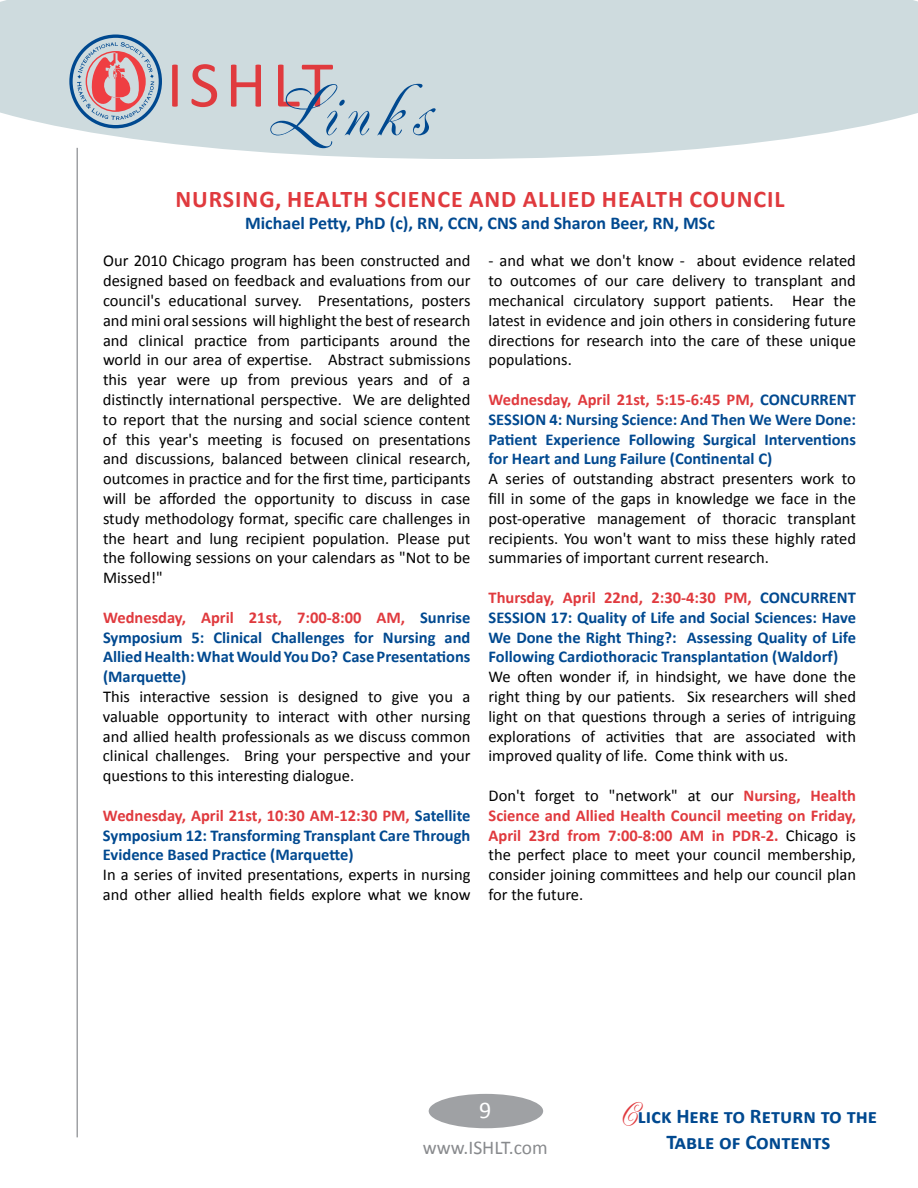
<style>
.page{position:relative;width:918px;height:1188px;background:#fff}
.page>*{position:absolute;margin:0;border:0;box-sizing:border-box;transform-origin:0 0}
.t1{font:66px "Calibri";letter-spacing:.09em;color:#e03a3e}
.t2{font:700 24px "Calibri";letter-spacing:.04em;color:#e03a3e}
.t3{font:24px "Calibri";color:#fff}
.t4{font:700 21px/25.2px "Calibri";color:#004990;text-align:center}
.t5{font:19.5px "Calibri";color:#888a8d}
.t6{font:700 18px "Calibri";color:#004990}
.t7{font:16.5px/19.8px "Calibri";color:#000;text-align:justify}
.t8{font:700 16.5px/19.8px "Calibri";color:#004990;text-align:justify}
.s1{font-family:"Renaissance";font-size:72px;color:#004990}
.s2{color:#e03a3e}
.s3{font-weight:700;color:#e03a3e}
.s4{font-family:"Renaissance";font-weight:400;font-size:30px;color:#e03a3e}
</style>
<div class="page">
<div style="left:429px;top:1094px;width:114px;height:34px;background:#9fa1a4;border-radius:50%"></div>
<svg style="left:0;top:0;width:918px;height:159px;background:#d2dee1"></svg>
<hr style="left:76px;top:148px;width:2px;height:989px;background:#9fa1a4">
<svg style="left:69px;top:34px;width:93px;height:94px;background:#b7a8b5"></svg>
<h1 class="t1" style="left:167px;top:44px;width:263px">ISHLT<span class="s1">Links</span></h1>
<h2 class="t2" style="left:175px;top:184px;width:31px">Nursing</h2>
<h2 class="t2" style="left:275px;top:184px;width:42px">, Health</h2>
<h2 class="t2" style="left:375px;top:184px;width:26px">Science</h2>
<h2 class="t2" style="left:469px;top:184px;width:17px">and</h2>
<h2 class="t2" style="left:523px;top:184px;width:28px">Allied</h2>
<h2 class="t2" style="left:602px;top:184px;width:30px">Health</h2>
<h2 class="t2" style="left:690px;top:184px;width:28px">Council</h2>
<p class="t6" style="left:245px;top:211px;width:471px">Michael Petty, PhD (c), RN, CCN, CNS and Sharon Beer, RN, MSc</p>
<p class="t7" style="left:103px;top:250px;width:369px">Our 2010 Chicago program has been constructed and designed based on feedback and evaluations from our council's educational survey. Presentations, posters and mini oral sessions will highlight the best of research and clinical practice from participants around the world in our area of expertise. Abstract submissions this year were up from previous years and of a distinctly international perspective. We are delighted to report that the nursing and social science content of this year's meeting is focused on presentations and discussions, balanced between clinical research, outcomes in practice and for the first time, participants will be afforded the opportunity to discuss in case study methodology format, specific care challenges in the heart and lung recipient population. Please put the following sessions on your calendars as "Not to be Missed!"</p>
<p class="t8" style="left:103px;top:607px;width:369px"><span class="s2">Wednesday, April 21st, 7:00-8:00 AM,</span> Sunrise Symposium 5: Clinical Challenges for Nursing and Allied Health: What Would You Do? Case Presentations (Marquette)</p>
<p class="t7" style="left:103px;top:686px;width:369px">This interactive session is designed to give you a valuable opportunity to interact with other nursing and allied health professionals as we discuss common clinical challenges. Bring your perspective and your questions to this interesting dialogue.</p>
<p class="t8" style="left:103px;top:805px;width:369px"><span class="s2">Wednesday, April 21st, 10:30 AM-12:30 PM,</span> Satellite Symposium 12: Transforming Transplant Care Through Evidence Based Practice (Marquette)</p>
<p class="t7" style="left:103px;top:864px;width:369px">In a series of invited presentations, experts in nursing and other allied health fields explore what we know</p>
<p class="t7" style="left:488px;top:250px;width:369px">- and what we don't know - about evidence related to outcomes of our care delivery to transplant and mechanical circulatory support patients. Hear the latest in evidence and join others in considering future directions for research into the care of these unique populations.</p>
<p class="t8" style="left:489px;top:389px;width:369px"><span class="s2">Wednesday, April 21st, 5:15-6:45 PM,</span> CONCURRENT SESSION 4: Nursing Science: And Then We Were Done:<br>Patient Experience Following Surgical Interventions for Heart and Lung Failure (Continental C)</p>
<p class="t7" style="left:489px;top:468px;width:369px">A series of outstanding abstract presenters work to fill in some of the gaps in knowledge we face in the post-operative management of thoracic transplant recipients. You won't want to miss these highly rated summaries of important current research.</p>
<p class="t8" style="left:489px;top:587px;width:369px"><span class="s2">Thursday, April 22nd, 2:30-4:30 PM,</span> CONCURRENT SESSION 17: Quality of Life and Social Sciences: Have We Done the Right Thing?: Assessing Quality of Life Following Cardiothoracic Transplantation (Waldorf)</p>
<p class="t7" style="left:489px;top:666px;width:369px">We often wonder if, in hindsight, we have done the right thing by our patients. Six researchers will shed light on that questions through a series of intriguing explorations of activities that are associated with improved quality of life. Come think with us.</p>
<p class="t7" style="left:489px;top:785px;width:369px">Don't forget to "network" at our <span class="s3">Nursing, Health Science and Allied Health Council meeting on Friday, April 23rd from 7:00-8:00 AM in PDR-2.</span> Chicago is the perfect place to meet your council membership, consider joining committees and help our council plan for the future.</p>
<h2 class="t3" style="left:479px;top:1096px;width:14px">9</h2>
<p class="t5" style="left:423px;top:1136px;width:126px">www.ISHLT.com</p>
<p class="t4" style="left:620px;top:1103px;width:259px"><span class="s4">C</span>lick Here to Return to the<br>Table of Contents</p>
</div>
